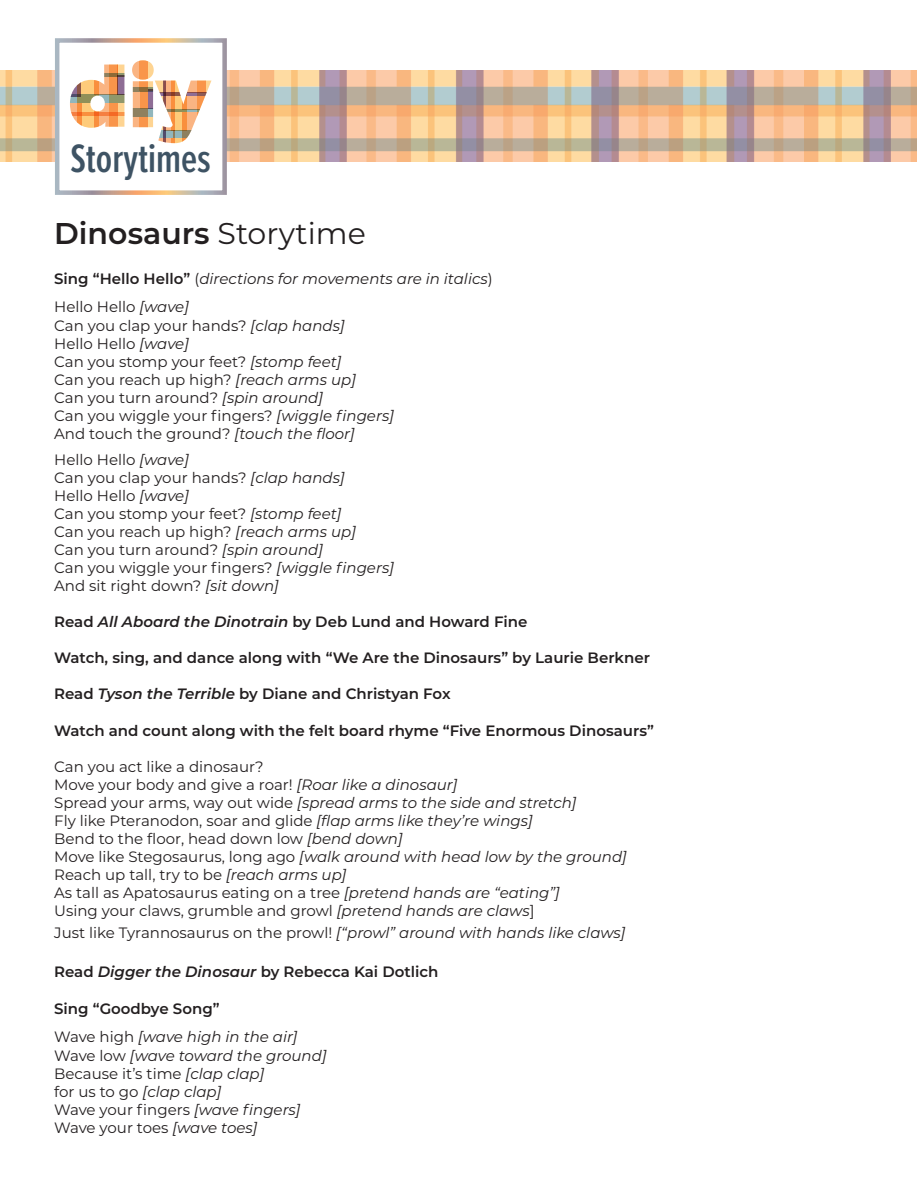
<style>
.page{position:relative;width:918px;height:1188px;background:#fff}
.page>*{position:absolute;margin:0;border:0;box-sizing:border-box;transform-origin:0 0}
.t1{font:600 41.1px "Proxima Nova Ex Cn";color:#3e5364}
.t2{font:600 30px "Montserrat";color:#231f20}
.t3{font:15px "Montserrat";color:#231f20}
.t4{font:italic 15px "Montserrat";color:#231f20}
.t5{font:600 15px "Montserrat";color:#231f20}
.s1{font-weight:400}
.s2{font-weight:600;font-style:normal}
.s3{font-style:normal}
.s4{font-style:italic}
</style>
<div class="page">
<img style="left:0;top:70px;width:917px;height:91px">
<div style="left:58px;top:31px;width:167px;height:158px;background:#fff"></div>
<hr style="left:155px;top:93px;width:57px;height:3px;background:#8e6d95">
<svg style="left:175px;top:81px;width:12px;height:49px"></svg>
<svg style="left:182px;top:96px;width:15px;height:13px"></svg>
<svg style="left:197px;top:93px;width:15px;height:16px"></svg>
<hr style="left:163px;top:81px;width:2px;height:62px;background:#8e6d95">
<hr style="left:165px;top:109px;width:43px;height:3px;background:#91b6bc">
<svg style="left:159px;top:130px;width:23px;height:8px"></svg>
<svg style="left:155px;top:81px;width:8px;height:12px"></svg>
<div style="left:171px;top:138px;width:16px;height:5px;background:#fecb7a"></div>
<svg style="left:206px;top:81px;width:6px;height:12px"></svg>
<svg style="left:182px;top:81px;width:24px;height:12px"></svg>
<svg style="left:165px;top:81px;width:10px;height:49px"></svg>
<svg style="left:158px;top:138px;width:17px;height:5px"></svg>
<svg style="left:173px;top:130px;width:2px;height:8px"></svg>
<svg style="left:182px;top:112px;width:17px;height:31px"></svg>
<svg style="left:81px;top:79px;width:13px;height:49px"></svg>
<svg style="left:94px;top:65px;width:24px;height:29px"></svg>
<svg style="left:118px;top:103px;width:6px;height:24px"></svg>
<svg style="left:71px;top:82px;width:10px;height:12px"></svg>
<svg style="left:94px;top:73px;width:15px;height:4px"></svg>
<svg style="left:70px;top:94px;width:54px;height:9px"></svg>
<div style="left:118px;top:75px;width:6px;height:19px;background:#8e6d95"></div>
<svg style="left:70px;top:103px;width:11px;height:23px"></svg>
<svg style="left:94px;top:103px;width:24px;height:25px"></svg>
<svg style="left:109px;top:65px;width:8px;height:29px"></svg>
<svg style="left:117px;top:65px;width:7px;height:12px"></svg>
<svg style="left:132px;top:60px;width:8px;height:67px"></svg>
<svg style="left:140px;top:60px;width:14px;height:28px"></svg>
<svg style="left:132px;top:88px;width:22px;height:4px"></svg>
<svg style="left:132px;top:108px;width:21px;height:9px"></svg>
<div style="left:148px;top:90px;width:6px;height:19px;background:#8e6d95"></div>
<svg style="left:139px;top:117px;width:14px;height:10px"></svg>
<div style="left:140px;top:91px;width:8px;height:18px;background:#f9954a"></div>
<p class="t1" style="left:71px;top:129px;width:142px">Storytimes</p>
<p class="t2" style="left:54px;top:212px;width:313px">Dinosaurs <span class="s1">Storytime</span></p>
<p class="t4" style="left:54px;top:268px;width:440px"><span class="s2">Sing “Hello Hello”</span> <span class="s3">(</span>directions for movements are in italics<span class="s3">)</span></p>
<p class="t3" style="left:54px;top:297px;width:136px">Hello Hello <span class="s4">[wave]</span></p>
<p class="t3" style="left:54px;top:315px;width:292px">Can you clap your hands? <span class="s4">[clap hands]</span></p>
<p class="t3" style="left:54px;top:333px;width:136px">Hello Hello <span class="s4">[wave]</span></p>
<p class="t3" style="left:54px;top:351px;width:289px">Can you stomp your feet? <span class="s4">[stomp feet]</span></p>
<p class="t3" style="left:54px;top:369px;width:303px">Can you reach up high? <span class="s4">[reach arms up]</span></p>
<p class="t3" style="left:54px;top:387px;width:271px">Can you turn around? <span class="s4">[spin around]</span></p>
<p class="t3" style="left:54px;top:405px;width:341px">Can you wiggle your fingers? <span class="s4">[wiggle fingers]</span></p>
<p class="t3" style="left:54px;top:423px;width:302px">And touch the ground? <span class="s4">[touch the floor]</span></p>
<p class="t3" style="left:54px;top:449px;width:136px">Hello Hello <span class="s4">[wave]</span></p>
<p class="t3" style="left:54px;top:467px;width:292px">Can you clap your hands? <span class="s4">[clap hands]</span></p>
<p class="t3" style="left:54px;top:485px;width:136px">Hello Hello <span class="s4">[wave]</span></p>
<p class="t3" style="left:54px;top:503px;width:289px">Can you stomp your feet? <span class="s4">[stomp feet]</span></p>
<p class="t3" style="left:54px;top:521px;width:303px">Can you reach up high? <span class="s4">[reach arms up]</span></p>
<p class="t3" style="left:54px;top:539px;width:271px">Can you turn around? <span class="s4">[spin around]</span></p>
<p class="t3" style="left:54px;top:557px;width:341px">Can you wiggle your fingers? <span class="s4">[wiggle fingers]</span></p>
<p class="t3" style="left:54px;top:575px;width:226px">And sit right down? <span class="s4">[sit down]</span></p>
<p class="t5" style="left:54px;top:611px;width:475px">Read <span class="s4">All Aboard the Dinotrain</span> by Deb Lund and Howard Fine</p>
<p class="t5" style="left:54px;top:647px;width:597px">Watch, sing, and dance along with “We Are the Dinosaurs” by Laurie Berkner</p>
<p class="t5" style="left:54px;top:683px;width:398px">Read <span class="s4">Tyson the Terrible</span> by Diane and Christyan Fox</p>
<p class="t5" style="left:54px;top:720px;width:601px">Watch and count along with the felt board rhyme “Five Enormous Dinosaurs”</p>
<p class="t3" style="left:54px;top:756px;width:211px">Can you act like a dinosaur?</p>
<p class="t3" style="left:54px;top:774px;width:405px">Move your body and give a roar! <span class="s4">[Roar like a dinosaur]</span></p>
<p class="t4" style="left:54px;top:792px;width:524px"><span class="s3">Spread your arms, way out wide</span> [spread arms to the side and stretch]</p>
<p class="t3" style="left:54px;top:810px;width:480px">Fly like Pteranodon, soar and glide <span class="s4">[flap arms like they’re wings]</span></p>
<p class="t3" style="left:54px;top:828px;width:350px">Bend to the floor, head down low <span class="s4">[bend down]</span></p>
<p class="t4" style="left:54px;top:846px;width:574px"><span class="s3">Move like Stegosaurus, long ago</span> [walk around with head low by the ground]</p>
<p class="t3" style="left:54px;top:864px;width:294px">Reach up tall, try to be <span class="s4">[reach arms up]</span></p>
<p class="t3" style="left:54px;top:882px;width:507px">As tall as Apatosaurus eating on a tree <span class="s4">[pretend hands are “eating”]</span></p>
<p class="t3" style="left:54px;top:900px;width:482px">Using your claws, grumble and growl <span class="s4">[pretend hands are claws</span>]</p>
<p class="t4" style="left:54px;top:922px;width:573px"><span class="s3">Just like Tyrannosaurus on the prowl!</span> [“prowl” around with hands like claws]</p>
<p class="t5" style="left:54px;top:961px;width:386px">Read <span class="s4">Digger the Dinosaur</span> by Rebecca Kai Dotlich</p>
<p class="t5" style="left:54px;top:998px;width:167px">Sing “Goodbye Song”</p>
<p class="t4" style="left:54px;top:1027px;width:245px"><span class="s3">Wave high</span> [wave high in the air]</p>
<p class="t4" style="left:54px;top:1045px;width:274px"><span class="s3">Wave low</span> [wave toward the ground]</p>
<p class="t3" style="left:54px;top:1063px;width:212px">Because it’s time <span class="s4">[clap clap]</span></p>
<p class="t4" style="left:54px;top:1081px;width:169px"><span class="s3">for us to go</span> [clap clap]</p>
<p class="t3" style="left:54px;top:1099px;width:248px">Wave your fingers <span class="s4">[wave fingers]</span></p>
<p class="t3" style="left:54px;top:1117px;width:205px">Wave your toes <span class="s4">[wave toes]</span></p>
</div>
